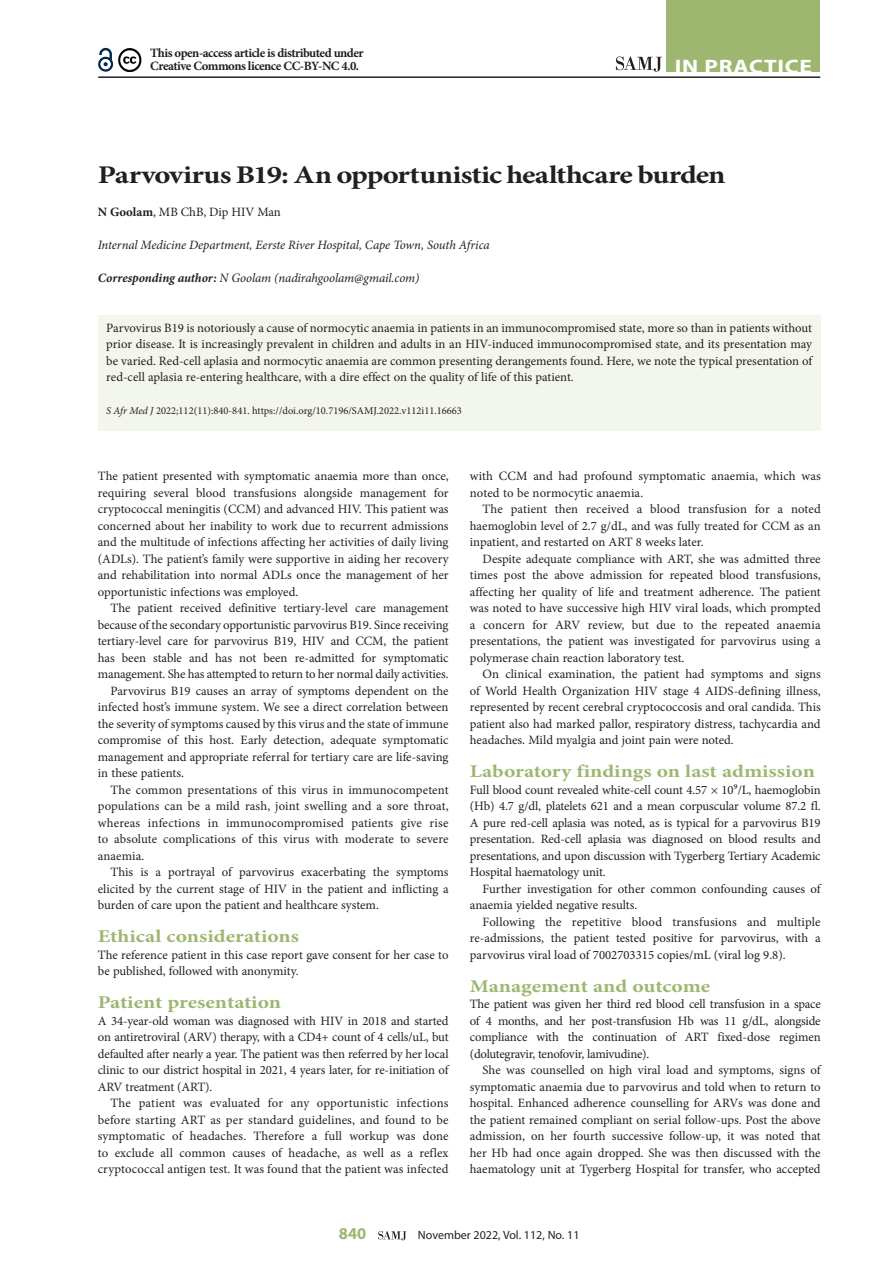
<style>
.page{position:relative;width:893px;height:1263px;background:#fff}
.page>*{position:absolute;margin:0;border:0;box-sizing:border-box;transform-origin:0 0}
.A_HEAD{font:700 25.5px "Minion Pro";letter-spacing:-.025em;color:#231f20;scale:1.2 1}
.t1{font:700 19.5px "Myriad Pro";letter-spacing:.03em;color:#fff;scale:1.2 1}
.B_HEAD{font:700 18px "Minion Pro";color:#9db771;scale:1.2 1}
.t2{font:700 16.5px "Myriad Pro";color:#9db771}
.BODY_TEXT_INDENT{font:12.75px/16.5px "Minion Pro";color:#231f20;text-align:justify}
.BODY_TEXT_1ST_PARAGR{font:12.75px/16.5px "Minion Pro";letter-spacing:-.01em;color:#231f20;text-align:justify}
.BODY_TEXT_1ST_PARAGR-2{font:700 12.75px/13.5px "Minion Pro";letter-spacing:-.04em;color:#231f20}
.AUTHORS_DETAILS{font:italic 12.75px "Minion Pro";letter-spacing:-.01em;color:#231f20}
.CORRESPONDING_AUTHOR{font:italic 12.75px "Minion Pro";letter-spacing:-.005em;color:#231f20}
.AUTHORS_NAME{font:12.75px "Minion Pro";color:#231f20}
.t3{font:12px "Myriad Pro";color:#231f20}
.CITELINE{font:10.5px "Minion Pro";color:#231f20}
.s1{font-weight:700}
.s2{font-style:italic}
</style>
<div class="page">
<svg style="left:378px;top:1231px;width:28px;height:9px"></svg>
<hr style="left:98px;top:76px;width:722px;height:2px;background:#231f20">
<div style="left:667px;top:0;width:153px;height:72px;background:#9db771"></div>
<svg style="left:616px;top:57px;width:46px;height:15px"></svg>
<svg style="left:98px;top:47px;width:16px;height:25px"></svg>
<img style="left:118px;top:48px;width:24px;height:23px">
<div style="left:98px;top:315px;width:723px;height:116px;background:#f3f6ed"></div>
<p class="BODY_TEXT_1ST_PARAGR-2" style="left:150px;top:46px;width:215px">This open-access article is distributed under<br>Creative Commons licence CC-BY-NC 4.0.</p>
<h2 class="t1" style="left:675px;top:54px;width:116px">IN PRACTICE</h2>
<h1 class="A_HEAD" style="left:98px;top:157px;width:524px">Parvovirus B19: An opportunistic healthcare burden</h1>
<p class="AUTHORS_NAME" style="left:98px;top:203px;width:185px"><span class="s1">N Goolam</span>, MB ChB, Dip HIV Man</p>
<p class="AUTHORS_DETAILS" style="left:98px;top:236px;width:393px">Internal Medicine Department, Eerste River Hospital, Cape Town, South Africa</p>
<p class="CORRESPONDING_AUTHOR" style="left:98px;top:269px;width:323px"><span class="s1">Corresponding author:</span> N Goolam (nadirahgoolam@gmail.com)</p>
<p class="BODY_TEXT_1ST_PARAGR" style="left:106px;top:319px;width:707px">Parvovirus B19 is notoriously a cause of normocytic anaemia in patients in an immunocompromised state, more so than in patients without prior disease. It is increasingly prevalent in children and adults in an HIV-induced immunocompromised state, and its presentation may be varied. Red-cell aplasia and normocytic anaemia are common presenting derangements found. Here, we note the typical presentation of red-cell aplasia re-entering healthcare, with a dire effect on the quality of life of this patient.</p>
<p class="CITELINE" style="left:106px;top:404px;width:357px"><span class="s2">S Afr Med J</span> 2022;112(11):840-841. https://doi.org/10.7196/SAMJ.2022.v112i11.16663</p>
<p class="BODY_TEXT_1ST_PARAGR" style="left:98px;top:468px;width:352px">The patient presented with symptomatic anaemia more than once, requiring several blood transfusions alongside management for cryptococcal meningitis (CCM) and advanced HIV. This patient was concerned about her inability to work due to recurrent admissions and the multitude of infections affecting her activities of daily living (ADLs). The patient’s family were supportive in aiding her recovery and rehabilitation into normal ADLs once the management of her opportunistic infections was employed.</p>
<p class="BODY_TEXT_INDENT" style="left:98px;top:600px;width:352px;text-indent:13px">The patient received definitive tertiary-level care management because of the secondary opportunistic parvovirus B19. Since receiving tertiary-level care for parvovirus B19, HIV and CCM, the patient has been stable and has not been re-admitted for symptomatic management. She has attempted to return to her normal daily activities.</p>
<p class="BODY_TEXT_INDENT" style="left:98px;top:682px;width:352px;text-indent:13px">Parvovirus B19 causes an array of symptoms dependent on the infected host’s immune system. We see a direct correlation between the severity of symptoms caused by this virus and the state of immune compromise of this host. Early detection, adequate symptomatic management and appropriate referral for tertiary care are life-saving in these patients.</p>
<p class="BODY_TEXT_INDENT" style="left:98px;top:781px;width:352px;text-indent:13px">The common presentations of this virus in immunocompetent populations can be a mild rash, joint swelling and a sore throat, whereas infections in immunocompromised patients give rise to absolute complications of this virus with moderate to severe anaemia.</p>
<p class="BODY_TEXT_INDENT" style="left:98px;top:864px;width:352px;text-indent:13px">This is a portrayal of parvovirus exacerbating the symptoms elicited by the current stage of HIV in the patient and inflicting a burden of care upon the patient and healthcare system.</p>
<h2 class="B_HEAD" style="left:98px;top:924px;width:169px">Ethical considerations</h2>
<p class="BODY_TEXT_1ST_PARAGR" style="left:98px;top:946px;width:352px">The reference patient in this case report gave consent for her case to be published, followed with anonymity.</p>
<h2 class="B_HEAD" style="left:98px;top:990px;width:154px">Patient presentation</h2>
<p class="BODY_TEXT_1ST_PARAGR" style="left:98px;top:1012px;width:352px">A 34-year-old woman was diagnosed with HIV in 2018 and started on antiretroviral (ARV) therapy, with a CD4+ count of 4 cells/uL, but defaulted after nearly a year. The patient was then referred by her local clinic to our district hospital in 2021, 4 years later, for re-initiation of ARV treatment (ART).</p>
<p class="BODY_TEXT_INDENT" style="left:98px;top:1095px;width:352px;text-indent:13px">The patient was evaluated for any opportunistic infections before starting ART as per standard guidelines, and found to be symptomatic of headaches. Therefore a full workup was done to exclude all common causes of headache, as well as a reflex cryptococcal antigen test. It was found that the patient was infected</p>
<p class="BODY_TEXT_INDENT" style="left:470px;top:468px;width:352px">with CCM and had profound symptomatic anaemia, which was noted to be normocytic anaemia.</p>
<p class="BODY_TEXT_INDENT" style="left:470px;top:501px;width:352px;text-indent:13px">The patient then received a blood transfusion for a noted haemoglobin level of 2.7 g/dL, and was fully treated for CCM as an inpatient, and restarted on ART 8 weeks later.</p>
<p class="BODY_TEXT_INDENT" style="left:470px;top:550px;width:352px;text-indent:13px">Despite adequate compliance with ART, she was admitted three times post the above admission for repeated blood transfusions, affecting her quality of life and treatment adherence. The patient was noted to have successive high HIV viral loads, which prompted a concern for ARV review, but due to the repeated anaemia presentations, the patient was investigated for parvovirus using a polymerase chain reaction laboratory test.</p>
<p class="BODY_TEXT_INDENT" style="left:470px;top:666px;width:352px;text-indent:13px">On clinical examination, the patient had symptoms and signs of World Health Organization HIV stage 4 AIDS-defining illness, represented by recent cerebral cryptococcosis and oral candida. This patient also had marked pallor, respiratory distress, tachycardia and headaches. Mild myalgia and joint pain were noted.</p>
<h2 class="B_HEAD" style="left:470px;top:759px;width:289px">Laboratory findings on last admission</h2>
<p class="BODY_TEXT_1ST_PARAGR" style="left:470px;top:781px;width:352px">Full blood count revealed white-cell count 4.57 × 10⁹/L, haemoglobin (Hb) 4.7 g/dl, platelets 621 and a mean corpuscular volume 87.2 fl.<br>A pure red-cell aplasia was noted, as is typical for a parvovirus B19 presentation. Red-cell aplasia was diagnosed on blood results and presentations, and upon discussion with Tygerberg Tertiary Academic Hospital haematology unit.</p>
<p class="BODY_TEXT_INDENT" style="left:470px;top:880px;width:352px;text-indent:13px">Further investigation for other common confounding causes of anaemia yielded negative results.</p>
<p class="BODY_TEXT_INDENT" style="left:470px;top:913px;width:352px;text-indent:13px">Following the repetitive blood transfusions and multiple re-admissions, the patient tested positive for parvovirus, with a parvovirus viral load of 7002703315 copies/mL (viral log 9.8).</p>
<h2 class="B_HEAD" style="left:470px;top:973px;width:202px">Management and outcome</h2>
<p class="BODY_TEXT_1ST_PARAGR" style="left:470px;top:996px;width:352px">The patient was given her third red blood cell transfusion in a space of 4 months, and her post-transfusion Hb was 11 g/dL, alongside compliance with the continuation of ART fixed-dose regimen (dolutegravir, tenofovir, lamivudine).</p>
<p class="BODY_TEXT_INDENT" style="left:470px;top:1062px;width:352px;text-indent:13px">She was counselled on high viral load and symptoms, signs of symptomatic anaemia due to parvovirus and told when to return to hospital. Enhanced adherence counselling for ARVs was done and the patient remained compliant on serial follow-ups. Post the above admission, on her fourth successive follow-up, it was noted that her Hb had once again dropped. She was then discussed with the haematology unit at Tygerberg Hospital for transfer, who accepted</p>
<p class="t2" style="left:339px;top:1223px;width:29px">840</p>
<p class="t3" style="left:418px;top:1228px;width:163px">November 2022, Vol. 112, No. 11</p>
</div>
